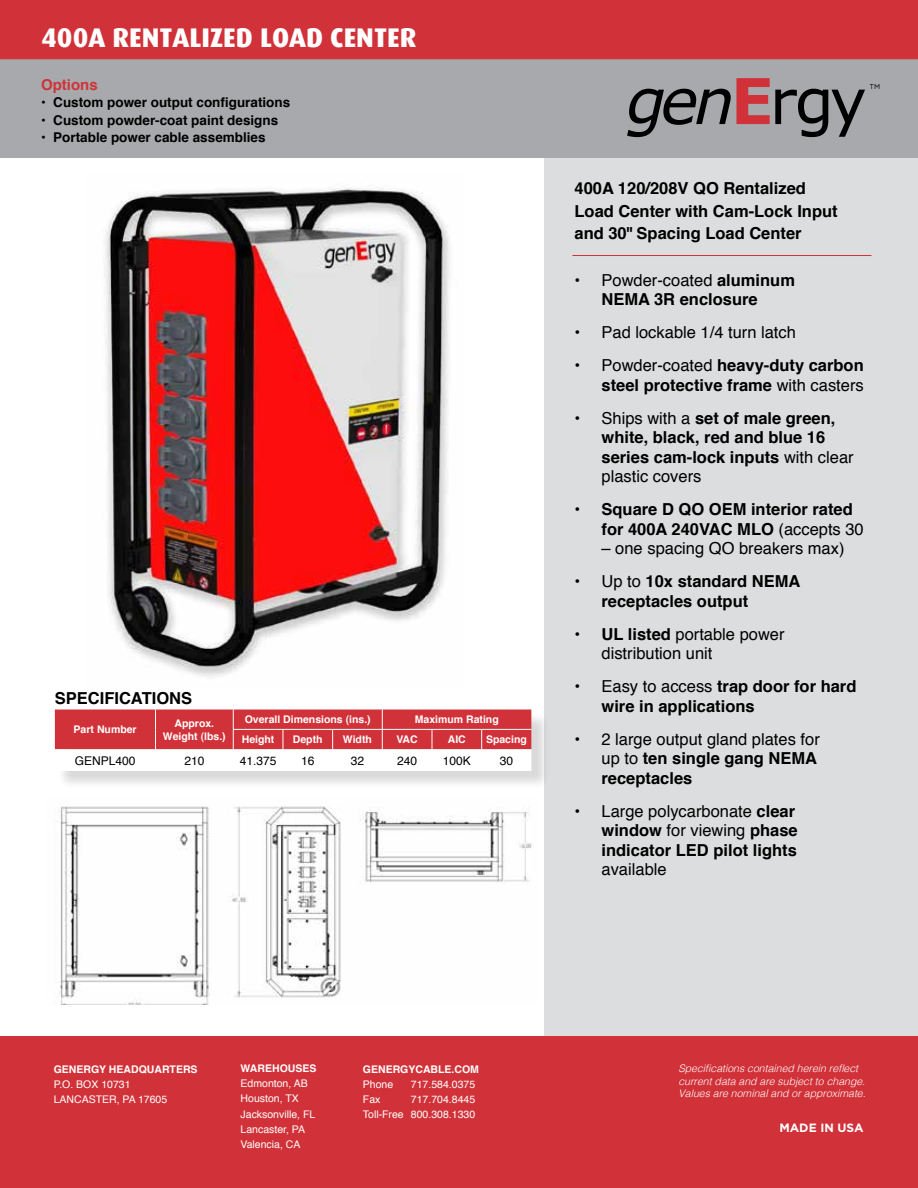
<style>
.page{position:relative;width:918px;height:1188px;background:#fff}
.page>*{position:absolute;margin:0;border:0;box-sizing:border-box;transform-origin:0 0}
.t1{font:800 27px "Dax";color:#fff}
.t2{font:700 16.5px/19.5px "Helvetica";color:#000}
.t3{font:16.5px/19.5px "Helvetica";color:#000}
.t4{font:700 15px "Helvetica";color:#d13239}
.t5{font:700 13.5px "Helvetica";color:#000}
.t6{font:12px "Helvetica";color:#000}
.t7{font:700 12px "Gotham";color:#fff}
.t8{font:10.5px/15.1px "Helvetica";color:#fff}
.t9{font:700 10.5px/12.6px "Helvetica";color:#fff;text-align:center}
.t10{font:italic 300 10.5px/12.6px "Helvetica";color:#fff}
.t11{font:7.05px "Gotham";color:#000}
.s1{font-weight:400}
.s2{font-weight:700}
</style>
<div class="page">
<div style="left:544px;top:149px;width:374px;height:899px;background:#dcddde"></div>
<div style="left:0;top:45px;width:918px;height:113px;background:#a7a9ac"></div>
<div style="left:0;top:0;width:918px;height:59px;background:#d13239"></div>
<svg style="left:627px;top:78px;width:238px;height:59px"></svg>
<div style="left:0;top:1037px;width:918px;height:151px;background:#d13239"></div>
<hr style="left:572px;top:255px;width:300px;height:1px;background:#d13239">
<img style="left:103px;top:187px;width:346px;height:490px">
<div style="left:57px;top:712px;width:493px;height:78px;background:#000;opacity:.15"></div>
<svg style="left:55px;top:710px;width:476px;height:61px"></svg>
<hr style="left:233px;top:729px;width:50px;height:1px;background:#fff">
<hr style="left:283px;top:729px;width:50px;height:1px;background:#fff">
<hr style="left:333px;top:729px;width:49px;height:1px;background:#fff">
<img style="left:55px;top:806px;width:477px;height:198px">
<h1 class="t1" style="left:41px;top:23px;width:377px">400A RENTALIZED LOAD CENTER</h1>
<p class="t4" style="left:41px;top:73px;width:58px">Options</p>
<p class="t5" style="left:41px;top:92px;width:251px">• Custom power output configurations</p>
<p class="t5" style="left:41px;top:109px;width:239px">• Custom powder-coat paint designs</p>
<p class="t5" style="left:41px;top:126px;width:226px">• Portable power cable assemblies</p>
<p class="t2" style="left:55px;top:688px;width:139px">SPECIFICATIONS</p>
<p class="t9" style="left:74px;top:723px;width:65px">Part Number</p>
<p class="t9" style="left:163px;top:717px;width:64px">Approx.<br>Weight (lbs.)</p>
<p class="t9" style="left:245px;top:714px;width:128px">Overall Dimensions (ins.)</p>
<p class="t9" style="left:415px;top:714px;width:86px">Maximum Rating</p>
<p class="t9" style="left:242px;top:733px;width:34px">Height</p>
<p class="t9" style="left:293px;top:733px;width:31px">Depth</p>
<p class="t9" style="left:343px;top:733px;width:31px">Width</p>
<p class="t9" style="left:396px;top:733px;width:23px">VAC</p>
<p class="t9" style="left:448px;top:733px;width:20px">AIC</p>
<p class="t9" style="left:486px;top:733px;width:42px">Spacing</p>
<p class="t6" style="left:75px;top:752px;width:62px">GENPL400</p>
<p class="t6" style="left:184px;top:751px;width:22px">210</p>
<p class="t6" style="left:240px;top:751px;width:38px">41.375</p>
<p class="t6" style="left:301px;top:751px;width:15px">16</p>
<p class="t6" style="left:351px;top:751px;width:15px">32</p>
<p class="t6" style="left:397px;top:751px;width:22px">240</p>
<p class="t6" style="left:443px;top:751px;width:30px">100K</p>
<p class="t6" style="left:500px;top:751px;width:15px">30</p>
<p class="t11" style="left:870px;top:82px;width:12px">TM</p>
<p class="t2" style="left:575px;top:177px;width:265px;line-height:22.5px">400A 120/208V QO Rentalized<br>Load Center with Cam-Lock Input and 30" Spacing Load Center</p>
<p class="t2" style="left:602px;top:270px;width:195px;text-indent:-27px"><span class="s1">• Powder-coated</span> aluminum<br>NEMA 3R enclosure</p>
<p class="t3" style="left:575px;top:323px;width:223px">• Pad lockable 1/4 turn latch</p>
<p class="t2" style="left:575px;top:356px;width:291px;text-align:right"><span class="s1">• Powder-coated</span> heavy-duty carbon steel protective frame <span class="s1">with casters</span></p>
<p class="t2" style="left:602px;top:408px;width:254px;text-indent:-27px"><span class="s1">• Ships with a</span> set of male green, white, black, red and blue 16 series cam-lock inputs <span class="s1">with clear plastic covers</span></p>
<p class="t2" style="left:602px;top:500px;width:264px;text-indent:-27px">• Square D QO OEM interior rated for 400A 240VAC MLO <span class="s1">(accepts 30</span></p>
<p class="t3" style="left:602px;top:539px;width:245px">– one spacing QO breakers max)</p>
<p class="t2" style="left:602px;top:572px;width:200px;text-indent:-27px"><span class="s1">• Up to</span> 10x standard NEMA receptacles output</p>
<p class="t3" style="left:602px;top:625px;width:185px;text-indent:-27px"><span class="s2">• UL listed</span> portable power distribution unit</p>
<p class="t2" style="left:602px;top:677px;width:256px;text-indent:-27px"><span class="s1">• Easy to access</span> trap door for hard wire in applications</p>
<p class="t3" style="left:602px;top:730px;width:220px;text-indent:-27px">• 2 large output gland plates for up to <span class="s2">ten single gang NEMA receptacles</span></p>
<p class="t2" style="left:602px;top:801px;width:198px;text-indent:-27px"><span class="s1">• Large polycarbonate</span> clear window <span class="s1">for viewing</span> phase indicator LED pilot lights</p>
<p class="t3" style="left:602px;top:860px;width:67px">available</p>
<p class="t9" style="left:54px;top:1063px;width:145px">GENERGY HEADQUARTERS</p>
<p class="t8" style="left:54px;top:1077px;width:115px">P.O. BOX 10731<br>LANCASTER, PA 17605</p>
<p class="t9" style="left:241px;top:1062px;width:77px">WAREHOUSES</p>
<p class="t8" style="left:241px;top:1076px;width:76px">Edmonton, AB<br>Houston, TX<br>Jacksonville, FL<br>Lancaster, PA<br>Valencia, CA</p>
<p class="t9" style="left:363px;top:1063px;width:118px">GENERGYCABLE.COM</p>
<p class="t8" style="left:363px;top:1077px;width:32px">Phone</p>
<p class="t8" style="left:411px;top:1077px;width:66px">717.584.0375</p>
<p class="t8" style="left:363px;top:1092px;width:19px">Fax</p>
<p class="t8" style="left:363px;top:1092px;width:114px;text-align:right">717.704.8445<br>Toll-Free 800.308.1330</p>
<p class="t10" style="left:678px;top:1061px;width:189px">Specifications contained herein reflect current data and are subject to change.<br>Values are nominal and or approximate.</p>
<p class="t7" style="left:779px;top:1121px;width:86px">MADE IN USA</p>
</div>
